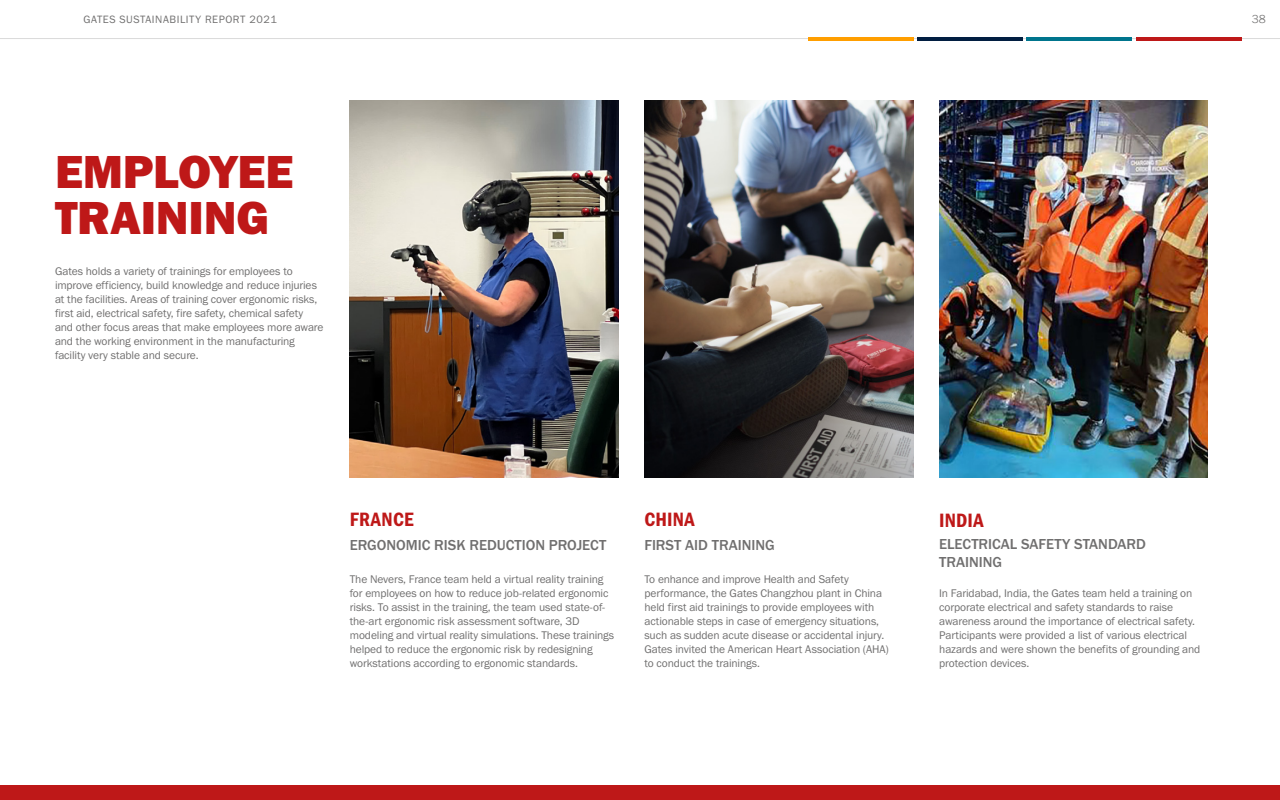
<style>
.page{position:relative;width:1280px;height:800px;background:#fff}
.page>*{position:absolute;margin:0;border:0;box-sizing:border-box;transform-origin:0 0}
.H1_Outline{font:48px/46px "Franklin Gothic URW Hea";letter-spacing:-.005em;color:#be1818}
.h2_17pt_MEDIUM_CAPS{font:20px "Franklin Gothic URW Con Dem";letter-spacing:.01em;color:#be1818}
.H2_15pt_MEDIUM_CAPS{font:500 15px/18px "Franklin Gothic URW";letter-spacing:-.005em;color:#706f6f}
.t1{font:300 12px "Franklin Gothic URW";color:#706f6f}
._11_5pt_Main_text_Pa{font:11.5px/14px "Franklin Gothic URW Boo";letter-spacing:-.01em;color:#706f6f}
.H2_15pt_MEDIUM_CAPS-2{font:11.5px/14px "Franklin Gothic URW Boo";letter-spacing:-.01em;color:#706f6f}
.t2{font:11px "Franklin Gothic URW Boo";letter-spacing:.05em;color:#706f6f}
</style>
<div class="page">
<img style="left:350px;top:100px;width:268px;height:378px">
<img style="left:644px;top:100px;width:269px;height:378px">
<img style="left:939px;top:100px;width:269px;height:378px">
<hr style="left:0;top:38px;width:1280px;height:1px;background:#dadada">
<hr style="left:808px;top:37px;width:105px;height:4px;background:#ff9e00">
<hr style="left:917px;top:37px;width:106px;height:4px;background:#011e41">
<hr style="left:1027px;top:37px;width:105px;height:4px;background:#00758d">
<hr style="left:1136px;top:37px;width:106px;height:4px;background:#be1818">
<div style="left:0;top:785px;width:1280px;height:15px;background:#be1818"></div>
<p class="t2" style="left:83px;top:13px;width:195px">GATES SUSTAINABILITY REPORT 2021</p>
<p class="t1" style="left:1252px;top:11px;width:16px">38</p>
<h1 class="H1_Outline" style="left:55px;top:148px;width:240px">EMPLOYEE<br>TRAINING</h1>
<p class="_11_5pt_Main_text_Pa" style="left:55px;top:264px;width:270px">Gates holds a variety of trainings for employees to improve efficiency, build knowledge and reduce injuries at the facilities. Areas of training cover ergonomic risks, first aid, electrical safety, fire safety, chemical safety and other focus areas that make employees more aware and the working environment in the manufacturing facility very stable and secure.</p>
<h2 class="h2_17pt_MEDIUM_CAPS" style="left:350px;top:506px;width:65px">FRANCE</h2>
<h2 class="H2_15pt_MEDIUM_CAPS" style="left:350px;top:536px;width:258px">ERGONOMIC RISK REDUCTION PROJECT</h2>
<p class="_11_5pt_Main_text_Pa" style="left:350px;top:572px;width:266px">The Nevers, France team held a virtual reality training for employees on how to reduce job-related ergonomic risks. To assist in the training, the team used state-of&shy;the-art ergonomic risk assessment software, 3D modeling and virtual reality simulations. These trainings helped to reduce the ergonomic risk by redesigning workstations according to ergonomic standards.</p>
<h2 class="h2_17pt_MEDIUM_CAPS" style="left:644px;top:506px;width:52px">CHINA</h2>
<h2 class="H2_15pt_MEDIUM_CAPS" style="left:644px;top:536px;width:132px">FIRST AID TRAINING</h2>
<h2 class="H2_15pt_MEDIUM_CAPS-2" style="left:644px;top:572px;width:246px">To enhance and improve Health and Safety performance, the Gates Changzhou plant in China held first aid trainings to provide employees with actionable steps in case of emergency situations, such as sudden acute disease or accidental injury.<br>Gates invited the American Heart Association (AHA) to conduct the trainings.</h2>
<h2 class="h2_17pt_MEDIUM_CAPS" style="left:939px;top:507px;width:46px">INDIA</h2>
<h2 class="H2_15pt_MEDIUM_CAPS" style="left:939px;top:535px;width:208px">ELECTRICAL SAFETY STANDARD<br>TRAINING</h2>
<h2 class="H2_15pt_MEDIUM_CAPS-2" style="left:939px;top:586px;width:263px">In Faridabad, India, the Gates team held a training on corporate electrical and safety standards to raise awareness around the importance of electrical safety.<br>Participants were provided a list of various electrical hazards and were shown the benefits of grounding and protection devices.</h2>
</div>
